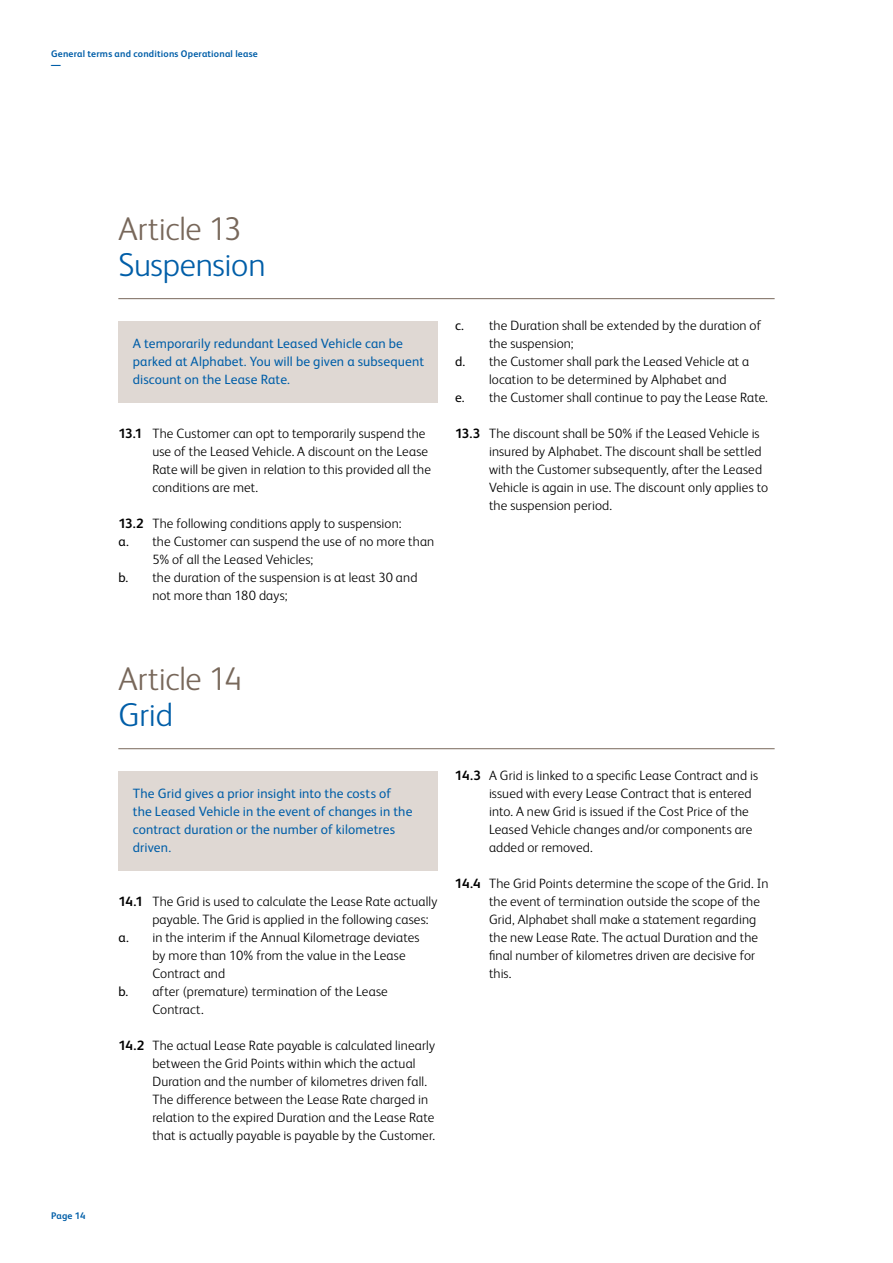
<style>
.page{position:relative;width:893px;height:1263px;background:#fff}
.page>*{position:absolute;margin:0;border:0;box-sizing:border-box;transform-origin:0 0}
.t1{font:300 33px "FS Albert Pro";letter-spacing:-.005em;color:#78685b}
.t2{font:300 33px "FS Albert Pro";letter-spacing:-.01em;color:#005ea8}
.t3{font:300 13.5px/18px "FS Albert Pro";letter-spacing:.01em;color:#000}
.t4{font:13.5px/18px "FS Albert Pro";letter-spacing:.01em;color:#005ea8}
.t5{font:700 9.6px/10.5px "FS Albert Pro";letter-spacing:.02em;color:#005ea8}
.s1{font-weight:700}
.s2{font-weight:400}
</style>
<div class="page">
<div style="left:118px;top:321px;width:320px;height:81px;background:#dfd8d3"></div>
<div style="left:118px;top:771px;width:320px;height:99px;background:#dfd8d3"></div>
<hr style="left:118px;top:298px;width:657px;height:1px;background:#78685b">
<hr style="left:118px;top:748px;width:657px;height:1px;background:#78685b">
<p class="t5" style="left:51px;top:48px;width:208px">General terms and conditions Operational lease —</p>
<p class="t5" style="left:51px;top:1209px;width:36px">Page 14</p>
<h1 class="t1" style="left:118px;top:206px;width:125px">Article 13</h1>
<h1 class="t2" style="left:118px;top:242px;width:149px">Suspension</h1>
<p class="t4" style="left:133px;top:334px;width:293px">A temporarily redundant Leased Vehicle can be parked at Alphabet. You will be given a subsequent discount on the Lease Rate.</p>
<p class="t3" style="left:152px;top:424px;width:280px;text-indent:-34px"><span class="s1">13.1</span> The Customer can opt to temporarily suspend the use of the Leased Vehicle. A discount on the Lease Rate will be given in relation to this provided all the conditions are met.</p>
<p class="t3" style="left:118px;top:514px;width:285px"><span class="s1">13.2</span> The following conditions apply to suspension:</p>
<p class="t3" style="left:118px;top:532px;width:317px"><span class="s2">a.</span> the Customer can suspend the use of no more than</p>
<p class="t3" style="left:152px;top:550px;width:162px">5% of all the Leased Vehicles;</p>
<p class="t3" style="left:118px;top:568px;width:301px"><span class="s2">b.</span> the duration of the suspension is at least 30 and</p>
<p class="t3" style="left:152px;top:586px;width:137px">not more than 180 days;</p>
<p class="t3" style="left:455px;top:316px;width:308px"><span class="s2">c.</span> the Duration shall be extended by the duration of</p>
<p class="t3" style="left:489px;top:334px;width:86px">the suspension;</p>
<p class="t3" style="left:455px;top:352px;width:296px"><span class="s2">d.</span> the Customer shall park the Leased Vehicle at a</p>
<p class="t3" style="left:489px;top:370px;width:239px">location to be determined by Alphabet and</p>
<p class="t3" style="left:455px;top:388px;width:314px"><span class="s2">e.</span> the Customer shall continue to pay the Lease Rate.</p>
<p class="t3" style="left:489px;top:424px;width:281px;text-indent:-34px"><span class="s1">13.3</span> The discount shall be 50% if the Leased Vehicle is insured by Alphabet. The discount shall be settled with the Customer subsequently, after the Leased Vehicle is again in use. The discount only applies to the suspension period.</p>
<h1 class="t1" style="left:118px;top:656px;width:125px">Article 14</h1>
<h1 class="t2" style="left:118px;top:692px;width:56px">Grid</h1>
<p class="t4" style="left:133px;top:784px;width:281px">The Grid gives a prior insight into the costs of the Leased Vehicle in the event of changes in the contract duration or the number of kilometres driven.</p>
<p class="t3" style="left:118px;top:892px;width:321px"><span class="s1">14.1</span> The Grid is used to calculate the Lease Rate actually</p>
<p class="t3" style="left:152px;top:910px;width:278px">payable. The Grid is applied in the following cases:</p>
<p class="t3" style="left:118px;top:928px;width:303px"><span class="s2">a.</span> in the interim if the Annual Kilometrage deviates</p>
<p class="t3" style="left:152px;top:946px;width:255px">by more than 10% from the value in the Lease</p>
<p class="t3" style="left:152px;top:964px;width:74px">Contract and</p>
<p class="t3" style="left:118px;top:982px;width:271px"><span class="s2">b.</span> after (premature) termination of the Lease</p>
<p class="t3" style="left:152px;top:1000px;width:53px">Contract.</p>
<p class="t3" style="left:152px;top:1036px;width:284px;text-indent:-34px"><span class="s1">14.2</span> The actual Lease Rate payable is calculated linearly between the Grid Points within which the actual Duration and the number of kilometres driven fall.<br>The difference between the Lease Rate charged in relation to the expired Duration and the Lease Rate that is actually payable is payable by the Customer.</p>
<p class="t3" style="left:489px;top:766px;width:271px;text-indent:-34px"><span class="s1">14.3</span> A Grid is linked to a specific Lease Contract and is issued with every Lease Contract that is entered into. A new Grid is issued if the Cost Price of the Leased Vehicle changes and/or components are added or removed.</p>
<p class="t3" style="left:489px;top:874px;width:281px;text-indent:-34px"><span class="s1">14.4</span> The Grid Points determine the scope of the Grid. In the event of termination outside the scope of the Grid, Alphabet shall make a statement regarding the new Lease Rate. The actual Duration and the final number of kilometres driven are decisive for this.</p>
</div>
